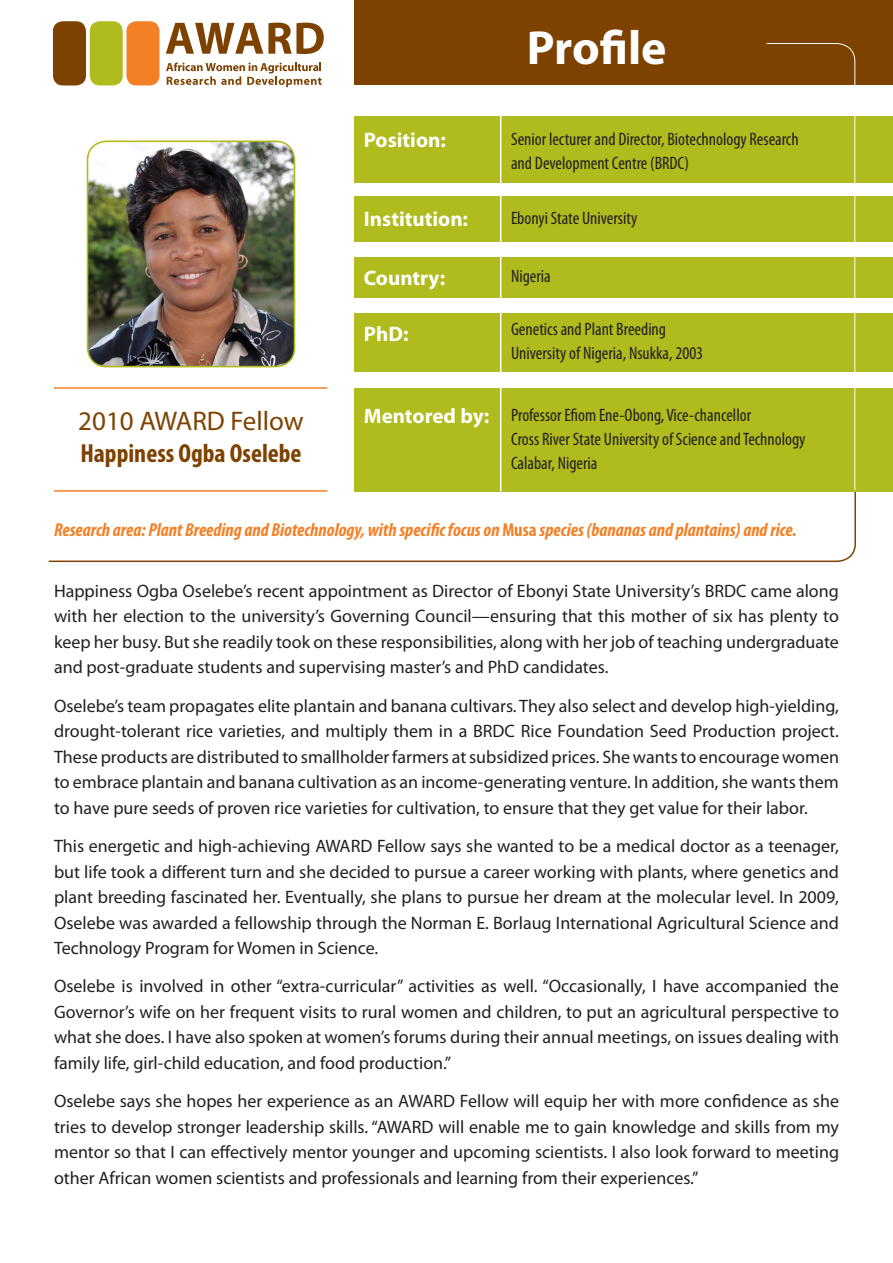
<style>
.page{position:relative;width:893px;height:1263px;background:#fff}
.page>*{position:absolute;margin:0;border:0;box-sizing:border-box;transform-origin:0 0}
.t1{font:700 48px "Myriad Pro";letter-spacing:-.005em;color:#fff}
.t2{font:27px "Myriad Pro";color:#7e4200}
.t3{font:700 condensed 26.25px "Myriad Pro";color:#7e4200}
.t4{font:700 21px "Myriad Pro";color:#fff}
.t5{font:italic 700 condensed 18.75px "Myriad Pro";color:#f48026}
.t6{font:18px/25.5px "Myriad Pro";color:#231f20;text-align:justify}
.t7{font:condensed 18px/24px "Myriad Pro";color:#231f20}
.s1{font-style:normal}
</style>
<div class="page">
<svg style="left:48px;top:490px;width:808px;height:73px"></svg>
<div style="left:354px;top:0;width:539px;height:85px;background:#7e4200"></div>
<svg style="left:166px;top:23px;width:158px;height:31px"></svg>
<svg style="left:166px;top:63px;width:156px;height:24px"></svg>
<div style="left:53px;top:21px;width:33px;height:64px;background:#7e4200;border-radius:10px"></div>
<div style="left:90px;top:21px;width:33px;height:64px;background:#b0bb1d;border-radius:10px"></div>
<div style="left:126px;top:21px;width:33px;height:64px;background:#f48026;border-radius:10px"></div>
<hr style="left:54px;top:387px;width:273px;height:2px;background:#f48026">
<hr style="left:54px;top:490px;width:273px;height:2px;background:#f48026">
<img style="left:88px;top:141px;width:206px;height:226px">
<div style="left:87px;top:141px;width:208px;height:226px;border:2px solid #b0bb1d;border-radius:19px"></div>
<div style="left:354px;top:197px;width:539px;height:45px;background:#b0bb1d"></div>
<div style="left:354px;top:117px;width:539px;height:66px;background:#b0bb1d"></div>
<div style="left:354px;top:257px;width:539px;height:41px;background:#b0bb1d"></div>
<div style="left:354px;top:314px;width:539px;height:58px;background:#b0bb1d"></div>
<div style="left:354px;top:388px;width:539px;height:104px;background:#b0bb1d"></div>
<hr style="left:500px;top:113px;width:1px;height:379px;background:#fff">
<svg style="left:766px;top:43px;width:90px;height:448px"></svg>
<p class="t2" style="left:78px;top:404px;width:227px">2010 AWARD Fellow</p>
<p class="t3" style="left:80px;top:436px;width:223px">Happiness Ogba Oselebe</p>
<p class="t1" style="left:527px;top:16px;width:141px">Profile</p>
<p class="t4" style="left:364px;top:126px;width:84px">Position:</p>
<p class="t4" style="left:364px;top:206px;width:106px">Institution:</p>
<p class="t7" style="left:511px;top:127px;width:289px">Senior lecturer and Director, Biotechnology Research and Development Centre (BRDC)</p>
<p class="t7" style="left:511px;top:206px;width:128px">Ebonyi State University</p>
<p class="t4" style="left:364px;top:264px;width:83px">Country:</p>
<p class="t4" style="left:364px;top:321px;width:46px">PhD:</p>
<p class="t7" style="left:511px;top:264px;width:41px">Nigeria</p>
<p class="t7" style="left:511px;top:317px;width:194px">Genetics and Plant Breeding<br>University of Nigeria, Nsukka, 2003</p>
<p class="t4" style="left:364px;top:402px;width:127px">Mentored by:</p>
<p class="t7" style="left:511px;top:403px;width:296px">Professor Efiom Ene-Obong, Vice-chancellor<br>Cross River State University of Science and Technology<br>Calabar, Nigeria</p>
<p class="t5" style="left:54px;top:518px;width:744px">Research area: Plant Breeding and Biotechnology, with specific focus on <span class="s1">Musa</span> species (bananas and plantains) and rice.</p>
<p class="t6" style="left:54px;top:578px;width:786px">Happiness Ogba Oselebe’s recent appointment as Director of Ebonyi State University’s BRDC came along with her election to the university’s Governing Council—ensuring that this mother of six has plenty to keep her busy. But she readily took on these responsibilities, along with her job of teaching undergraduate and post-graduate students and supervising master’s and PhD candidates.</p>
<p class="t6" style="left:54px;top:693px;width:786px">Oselebe’s team propagates elite plantain and banana cultivars. They also select and develop high-yielding, drought-tolerant rice varieties, and multiply them in a BRDC Rice Foundation Seed Production project.<br>These products are distributed to smallholder farmers at subsidized prices. She wants to encourage women to embrace plantain and banana cultivation as an income-generating venture. In addition, she wants them to have pure seeds of proven rice varieties for cultivation, to ensure that they get value for their labor.</p>
<p class="t6" style="left:54px;top:833px;width:786px">This energetic and high-achieving AWARD Fellow says she wanted to be a medical doctor as a teenager, but life took a different turn and she decided to pursue a career working with plants, where genetics and plant breeding fascinated her. Eventually, she plans to pursue her dream at the molecular level. In 2009, Oselebe was awarded a fellowship through the Norman E. Borlaug International Agricultural Science and Technology Program for Women in Science.</p>
<p class="t6" style="left:54px;top:973px;width:787px">Oselebe is involved in other “extra-curricular” activities as well. “Occasionally, I have accompanied the Governor’s wife on her frequent visits to rural women and children, to put an agricultural perspective to what she does. I have also spoken at women’s forums during their annual meetings, on issues dealing with family life, girl-child education, and food production.”</p>
<p class="t6" style="left:54px;top:1088px;width:786px">Oselebe says she hopes her experience as an AWARD Fellow will equip her with more confidence as she tries to develop stronger leadership skills. “AWARD will enable me to gain knowledge and skills from my mentor so that I can effectively mentor younger and upcoming scientists. I also look forward to meeting other African women scientists and professionals and learning from their experiences.”</p>
</div>
